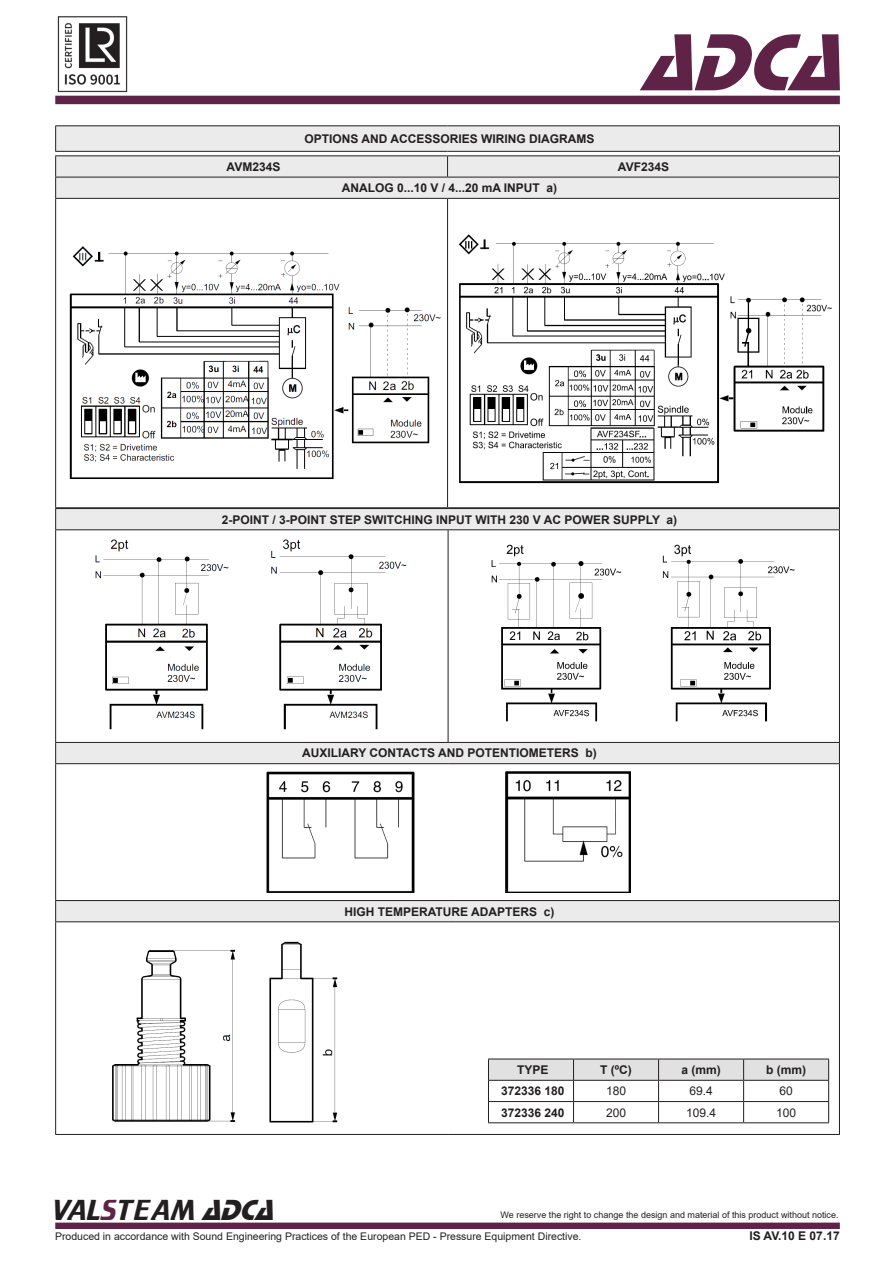
<style>
.page{position:relative;width:893px;height:1263px;background:#fff}
.page>*{position:absolute;margin:0;border:0;box-sizing:border-box;transform-origin:0 0}
.t1{font:italic 84px "Stop D";color:#5f2348}
.t2{font:30px "Trekker";color:#231f20}
.t3{font:700 12px "Arial";color:#231f20}
.t4{font:12px "Arial";color:#231f20}
.t5{font:10.5px "Arial";color:#231f20}
.t6{font:9px "Arial";color:#231f20}
.s1{color:#5f2348}
.s2{font-family:"Stop D";font-style:italic}
</style>
<div class="page">
<div style="left:55px;top:96px;width:785px;height:8px;background:#5e2348"></div>
<div style="left:55px;top:1222px;width:785px;height:7px;background:#5f2348;border:2px solid #5f2348"></div>
<img style="left:57px;top:16px;width:71px;height:76px">
<div style="left:56px;top:509px;width:783px;height:20px;background:#ebebeb"></div>
<svg style="left:56px;top:530px;width:783px;height:604px"></svg>
<hr style="left:55px;top:508px;width:393px;height:1px;background:#231f20">
<svg style="left:55px;top:509px;width:1px;height:20px"></svg>
<hr style="left:448px;top:508px;width:392px;height:1px;background:#231f20">
<svg style="left:839px;top:509px;width:1px;height:20px"></svg>
<hr style="left:55px;top:529px;width:393px;height:1px;background:#231f20">
<hr style="left:55px;top:530px;width:1px;height:212px;background:#231f20">
<hr style="left:448px;top:529px;width:392px;height:1px;background:#231f20">
<hr style="left:448px;top:530px;width:1px;height:212px;background:#231f20">
<hr style="left:839px;top:530px;width:1px;height:212px;background:#231f20">
<hr style="left:55px;top:742px;width:393px;height:1px;background:#231f20">
<svg style="left:55px;top:743px;width:1px;height:20px"></svg>
<hr style="left:448px;top:742px;width:392px;height:1px;background:#231f20">
<svg style="left:839px;top:743px;width:1px;height:20px"></svg>
<hr style="left:55px;top:763px;width:393px;height:1px;background:#231f20">
<hr style="left:55px;top:764px;width:1px;height:136px;background:#231f20">
<hr style="left:448px;top:763px;width:392px;height:1px;background:#231f20">
<hr style="left:839px;top:764px;width:1px;height:136px;background:#231f20">
<hr style="left:55px;top:900px;width:393px;height:1px;background:#231f20">
<svg style="left:55px;top:901px;width:1px;height:20px"></svg>
<hr style="left:448px;top:900px;width:392px;height:1px;background:#231f20">
<svg style="left:839px;top:901px;width:1px;height:20px"></svg>
<hr style="left:55px;top:921px;width:393px;height:1px;background:#231f20">
<hr style="left:55px;top:922px;width:1px;height:212px;background:#231f20">
<hr style="left:448px;top:921px;width:392px;height:1px;background:#231f20">
<hr style="left:839px;top:922px;width:1px;height:212px;background:#231f20">
<hr style="left:55px;top:1134px;width:393px;height:1px;background:#231f20">
<hr style="left:448px;top:1134px;width:392px;height:1px;background:#231f20">
<svg style="left:56px;top:126px;width:783px;height:72px;background:#e7e7e7"></svg>
<hr style="left:55px;top:125px;width:393px;height:1px;background:#231f20">
<hr style="left:448px;top:125px;width:392px;height:1px;background:#231f20">
<hr style="left:55px;top:151px;width:393px;height:1px;background:#231f20">
<hr style="left:448px;top:151px;width:392px;height:1px;background:#231f20">
<hr style="left:55px;top:155px;width:393px;height:1px;background:#231f20">
<hr style="left:448px;top:155px;width:392px;height:1px;background:#231f20">
<svg style="left:447px;top:156px;width:1px;height:21px"></svg>
<hr style="left:55px;top:177px;width:393px;height:1px;background:#231f20">
<svg style="left:55px;top:126px;width:1px;height:72px"></svg>
<hr style="left:448px;top:177px;width:392px;height:1px;background:#231f20">
<svg style="left:839px;top:126px;width:1px;height:72px"></svg>
<hr style="left:55px;top:198px;width:393px;height:1px;background:#231f20">
<hr style="left:55px;top:199px;width:1px;height:308px;background:#231f20">
<hr style="left:448px;top:198px;width:392px;height:1px;background:#231f20">
<hr style="left:447px;top:199px;width:1px;height:308px;background:#231f20">
<hr style="left:839px;top:199px;width:1px;height:308px;background:#231f20">
<hr style="left:55px;top:507px;width:393px;height:1px;background:#231f20">
<hr style="left:448px;top:507px;width:392px;height:1px;background:#231f20">
<img style="left:69px;top:246px;width:372px;height:233px">
<img style="left:458px;top:234px;width:374px;height:250px">
<img style="left:90px;top:534px;width:324px;height:200px">
<img style="left:489px;top:542px;width:309px;height:183px">
<img style="left:267px;top:771px;width:148px;height:122px">
<img style="left:506px;top:771px;width:124px;height:122px">
<img style="left:107px;top:940px;width:234px;height:190px">
<hr style="left:488px;top:1122px;width:85px;height:1px;background:#231f20">
<svg style="left:488px;top:1059px;width:341px;height:63px"></svg>
<hr style="left:573px;top:1122px;width:86px;height:1px;background:#231f20">
<hr style="left:659px;top:1122px;width:85px;height:1px;background:#231f20">
<hr style="left:744px;top:1122px;width:85px;height:1px;background:#231f20">
<p class="t3" style="left:305px;top:130px;width:291px">OPTIONS AND ACCESSORIES WIRING DIAGRAMS</p>
<h1 class="t1" style="left:641px;top:14px;width:227px">ADCA</h1>
<p class="t3" style="left:227px;top:158px;width:55px">AVM234S</p>
<p class="t3" style="left:618px;top:158px;width:53px">AVF234S</p>
<p class="t3" style="left:342px;top:179px;width:217px">ANALOG 0...10 V / 4...20 mA INPUT a)</p>
<p class="t3" style="left:222px;top:511px;width:457px">2-POINT / 3-POINT STEP SWITCHING INPUT WITH 230 V AC POWER SUPPLY a)</p>
<p class="t3" style="left:302px;top:745px;width:296px">AUXILIARY CONTACTS AND POTENTIOMETERS b)</p>
<p class="t3" style="left:344px;top:903px;width:212px">HIGH TEMPERATURE ADAPTERS c)</p>
<p class="t3" style="left:517px;top:1061px;width:33px">TYPE</p>
<p class="t3" style="left:600px;top:1061px;width:33px">T (ºC)</p>
<p class="t3" style="left:681px;top:1061px;width:41px">a (mm)</p>
<p class="t3" style="left:766px;top:1061px;width:41px">b (mm)</p>
<p class="t3" style="left:501px;top:1082px;width:65px">372336 180</p>
<p class="t4" style="left:606px;top:1083px;width:22px">180</p>
<p class="t4" style="left:689px;top:1083px;width:25px">69.4</p>
<p class="t4" style="left:779px;top:1083px;width:15px">60</p>
<p class="t3" style="left:501px;top:1104px;width:65px">372336 240</p>
<p class="t4" style="left:606px;top:1104px;width:22px">200</p>
<p class="t4" style="left:686px;top:1104px;width:32px">109.4</p>
<p class="t4" style="left:776px;top:1104px;width:22px">100</p>
<p class="t2" style="left:52px;top:1193px;width:232px">VAL<span class="s1">S</span>TEAM <span class="s2">ADCA</span></p>
<p class="t6" style="left:501px;top:1209px;width:340px">We reserve the right to change the design and material of this product without notice.</p>
<p class="t5" style="left:55px;top:1229px;width:528px">Produced in accordance with Sound Engineering Practices of the European PED - Pressure Equipment Directive.</p>
<p class="t3" style="left:749px;top:1227px;width:92px">IS AV.10 E 07.17</p>
</div>
